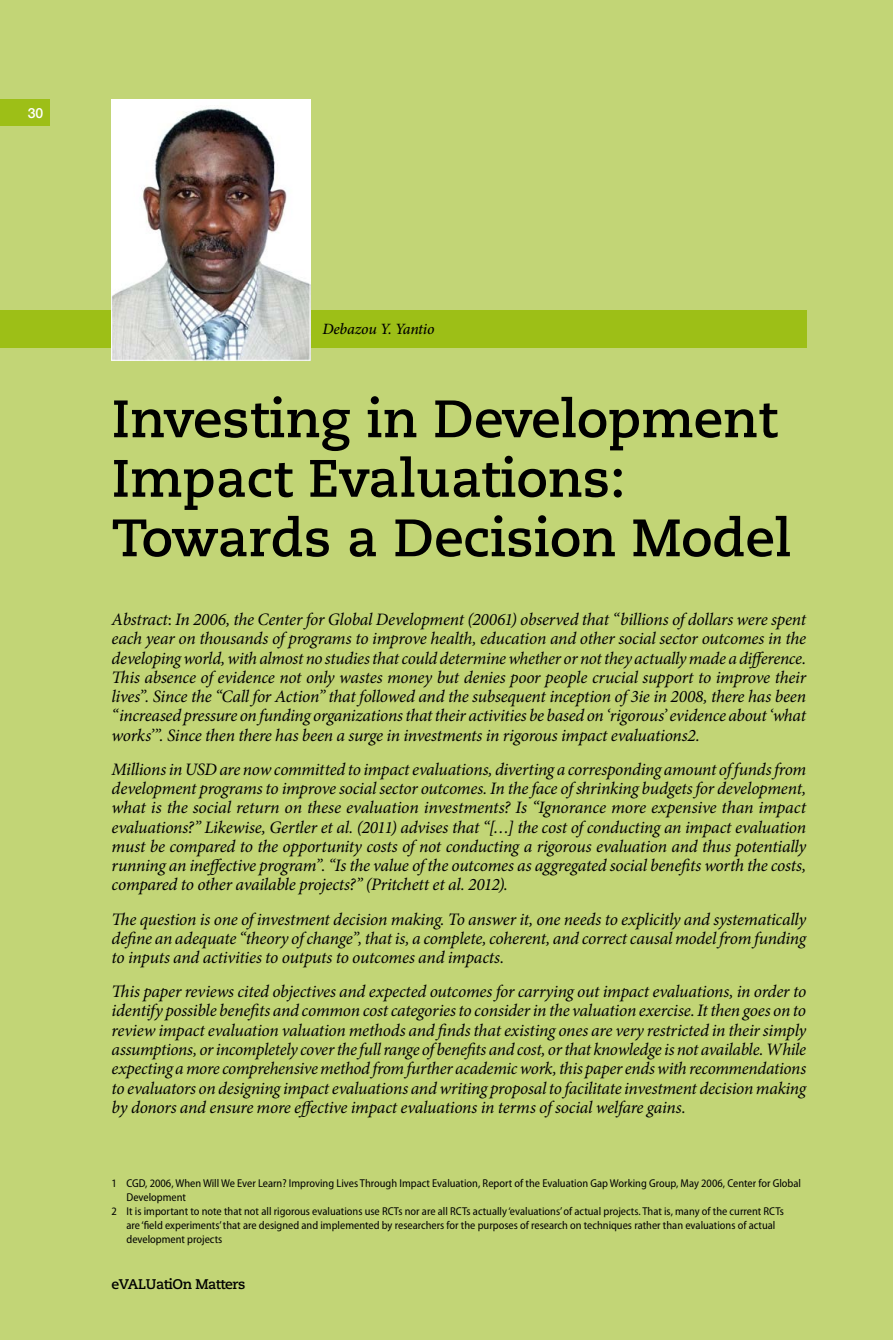
<style>
.page{position:relative;width:893px;height:1340px;background:#fff}
.page>*{position:absolute;margin:0;border:0;box-sizing:border-box;transform-origin:0 0}
.t1{font:700 52.5px/59.5px "Caecilia LT Std";color:#000}
.t2{font:italic 17.5px/19.2px "Minion Pro";letter-spacing:-.015em;color:#000;text-align:justify}
.t3{font:italic 500 15.75px "Minion Pro";letter-spacing:-.015em;color:#000}
.t4{font:700 14px "Caecilia LT Std";letter-spacing:-.03em;color:#000}
.t5{font:500 14px "Helvetica Neue LT Std";color:#fff}
.t6{font:semi-condensed 11.38px "Myriad Pro";color:#000}
.s1{font-style:normal}
</style>
<div class="page">
<div style="left:0;top:0;width:893px;height:1339px;background:#c2d576"></div>
<div style="left:0;top:311px;width:806px;height:37px;background:#9dbf17"></div>
<img style="left:113px;top:101px;width:195px;height:258px">
<div style="left:111px;top:99px;width:199px;height:262px;border:1px solid #fff"></div>
<div style="left:0;top:99px;width:50px;height:27px;background:#9dbf17"></div>
<p class="t5" style="left:28px;top:104px;width:17px">30</p>
<p class="t3" style="left:322px;top:318px;width:114px">Debazou Y. Yantio</p>
<h1 class="t1" style="left:112px;top:390px;width:681px">Investing in Development<br>Impact Evaluations:<br>Towards a Decision Model</h1>
<p class="t2" style="left:112px;top:610px;width:696px">Abstract<span class="s1">:</span> In 2006, the Center for Global Development (20061) observed that “billions of dollars were spent each year on thousands of programs to improve health, education and other social sector outcomes in the developing world, with almost no studies that could determine whether or not they actually made a difference.<br>This absence of evidence not only wastes money but denies poor people crucial support to improve their lives”. Since the “Call for Action” that followed and the subsequent inception of 3ie in 2008, there has been “increased pressure on funding organizations that their activities be based on ‘rigorous’ evidence about ‘what works’”. Since then there has been a surge in investments in rigorous impact evaluations2.</p>
<p class="t2" style="left:112px;top:759px;width:696px">Millions in USD are now committed to impact evaluations, diverting a corresponding amount of funds from development programs to improve social sector outcomes. In the face of shrinking budgets for development, what is the social return on these evaluation investments? Is “Ignorance more expensive than impact evaluations?” Likewise, Gertler et al. (2011) advises that “[…] the cost of conducting an impact evaluation must be compared to the opportunity costs of not conducting a rigorous evaluation and thus potentially running an ineffective program”. “Is the value of the outcomes as aggregated social benefits worth the costs, compared to other available projects?” (Pritchett et al. 2012).</p>
<p class="t2" style="left:112px;top:909px;width:696px">The question is one of investment decision making. To answer it, one needs to explicitly and systematically define an adequate “theory of change”, that is, a complete, coherent, and correct causal model from funding to inputs and activities to outputs to outcomes and impacts.</p>
<p class="t2" style="left:112px;top:982px;width:696px">This paper reviews cited objectives and expected outcomes for carrying out impact evaluations, in order to identify possible benefits and common cost categories to consider in the valuation exercise. It then goes on to review impact evaluation valuation methods and finds that existing ones are very restricted in their simply assumptions, or incompletely cover the full range of benefits and cost, or that knowledge is not available. While expecting a more comprehensive method from further academic work, this paper ends with recommendations to evaluators on designing impact evaluations and writing proposal to facilitate investment decision making by donors and ensure more effective impact evaluations in terms of social welfare gains.</p>
<p class="t6" style="left:112px;top:1176px;width:691px">1 CGD, 2006, When Will We Ever Learn? Improving Lives Through Impact Evaluation, Report of the Evaluation Gap Working Group, May 2006, Center for Global</p>
<p class="t6" style="left:126px;top:1190px;width:61px">Development</p>
<p class="t6" style="left:112px;top:1204px;width:674px">2 It is important to note that not all rigorous evaluations use RCTs nor are all RCTs actually ‘evaluations’ of actual projects. That is, many of the current RCTs</p>
<p class="t6" style="left:126px;top:1218px;width:650px">are ‘field experiments’ that are designed and implemented by researchers for the purposes of research on techniques rather than evaluations of actual</p>
<p class="t6" style="left:126px;top:1232px;width:97px">development projects</p>
<p class="t4" style="left:112px;top:1275px;width:135px">eVALUatiOn Matters</p>
</div>
